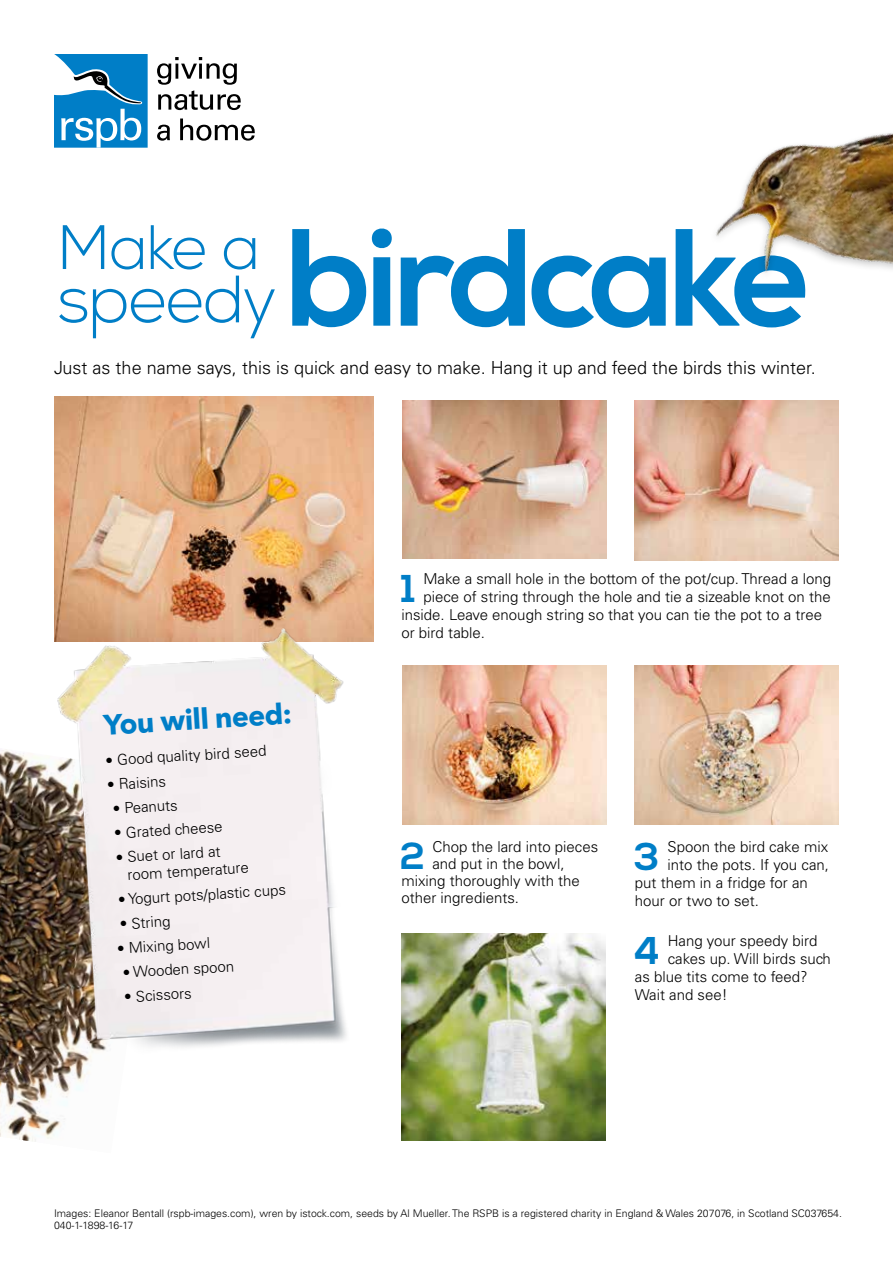
<style>
.page{position:relative;width:893px;height:1263px;background:#fff}
.page>*{position:absolute;margin:0;border:0;box-sizing:border-box;transform-origin:0 0}
.t1{font:700 138.15px "Nexa";letter-spacing:-.04em;color:#007ec7}
.t2{font:300 62.55px "Nexa";color:#007ec7}
.t3{font:700 38.7px "Nexa";color:#007ec7}
.t4{font:700 37.65px "Nexa";color:#007ec7}
.t5{font:700 28.5px "Avenir Next";color:#007ec7}
.t6{font:300 18px "Univers";color:#000}
.t7{font:300 15px/18.1px "Univers";color:#000}
.t8{font:300 10.5px/12px "Univers";color:#000}
.s1{font-weight:300;font-size:66.75px}
</style>
<div class="page">
<img style="left:0;top:749px;width:35px;height:392px">
<img style="left:54px;top:397px;width:319px;height:215px">
<img style="left:402px;top:400px;width:204px;height:159px">
<img style="left:402px;top:665px;width:204px;height:159px">
<img style="left:635px;top:665px;width:204px;height:159px">
<img style="left:401px;top:934px;width:205px;height:207px">
<img style="left:635px;top:400px;width:204px;height:161px">
<svg style="left:157px;top:57px;width:84px;height:53px"></svg>
<svg style="left:157px;top:125px;width:13px;height:16px"></svg>
<svg style="left:180px;top:119px;width:75px;height:22px"></svg>
<svg style="left:54px;top:54px;width:94px;height:94px"></svg>
<img style="left:35px;top:612px;width:339px;height:530px">
<img style="left:715px;top:133px;width:178px;height:140px">
<h1 class="t1" style="left:57px;top:198px;width:757px"><span class="s1">speedy</span> birdcake</h1>
<h2 class="t2" style="left:57px;top:211px;width:205px">Make a</h2>
<p class="t6" style="left:54px;top:357px;width:763px">Just as the name says, this is quick and easy to make. Hang it up and feed the birds this winter.</p>
<h3 class="t5" style="left:103px;top:706px;width:190px;rotate:-3deg">You will need:</h3>
<p class="t7" style="left:105px;top:752px;width:163px;rotate:-4deg">• Good quality bird seed</p>
<p class="t7" style="left:106px;top:776px;width:61px;rotate:-4deg">• Raisins</p>
<p class="t7" style="left:112px;top:800px;width:67px;rotate:-4deg">• Peanuts</p>
<p class="t7" style="left:114px;top:824px;width:110px;rotate:-4deg">• Grated cheese</p>
<p class="t7" style="left:126px;top:848px;width:123px;text-indent:-11px;rotate:-4deg">• Suet or lard at room temperature</p>
<p class="t7" style="left:118px;top:891px;width:169px;rotate:-4deg">• Yogurt pots/plastic cups</p>
<p class="t7" style="left:119px;top:915px;width:52px;rotate:-4deg">• String</p>
<p class="t7" style="left:116px;top:940px;width:95px;rotate:-4deg">• Mixing bowl</p>
<p class="t7" style="left:122px;top:964px;width:113px;rotate:-4deg">• Wooden spoon</p>
<p class="t7" style="left:124px;top:988px;width:69px;rotate:-4deg">• Scissors</p>
<h3 class="t3" style="left:401px;top:566px;width:16px">1</h3>
<p class="t7" style="left:423px;top:570px;width:409px">Make a small hole in the bottom of the pot/cup. Thread a long</p>
<p class="t7" style="left:423px;top:588px;width:409px">piece of string through the hole and tie a sizeable knot on the</p>
<p class="t7" style="left:401px;top:606px;width:422px">inside. Leave enough string so that you can tie the pot to a tree</p>
<p class="t7" style="left:401px;top:624px;width:85px">or bird table.</p>
<h3 class="t4" style="left:400px;top:834px;width:26px">2</h3>
<p class="t7" style="left:432px;top:837px;width:167px">Chop the lard into pieces</p>
<p class="t7" style="left:432px;top:854px;width:134px">and put in the bowl,</p>
<p class="t7" style="left:401px;top:872px;width:180px">mixing thoroughly with the</p>
<p class="t7" style="left:401px;top:889px;width:119px">other ingredients.</p>
<h3 class="t3" style="left:634px;top:834px;width:27px">3</h3>
<p class="t7" style="left:667px;top:837px;width:162px">Spoon the bird cake mix</p>
<p class="t7" style="left:667px;top:855px;width:163px">into the pots. If you can,</p>
<p class="t7" style="left:635px;top:873px;width:175px">put them in a fridge for an</p>
<p class="t7" style="left:635px;top:891px;width:126px">hour or two to set.</p>
<h3 class="t3" style="left:634px;top:928px;width:28px">4</h3>
<p class="t7" style="left:668px;top:931px;width:151px">Hang your speedy bird</p>
<p class="t7" style="left:668px;top:949px;width:165px">cakes up. Will birds such</p>
<p class="t7" style="left:635px;top:967px;width:174px">as blue tits come to feed?</p>
<p class="t7" style="left:635px;top:985px;width:94px">Wait and see!</p>
<p class="t8" style="left:54px;top:1207px;width:790px">Images: Eleanor Bentall (rspb-images.com), wren by istock.com, seeds by Al Mueller. The RSPB is a registered charity in England &amp; Wales 207076, in Scotland SC037654.<br>040-1-1898-16-17</p>
</div>
